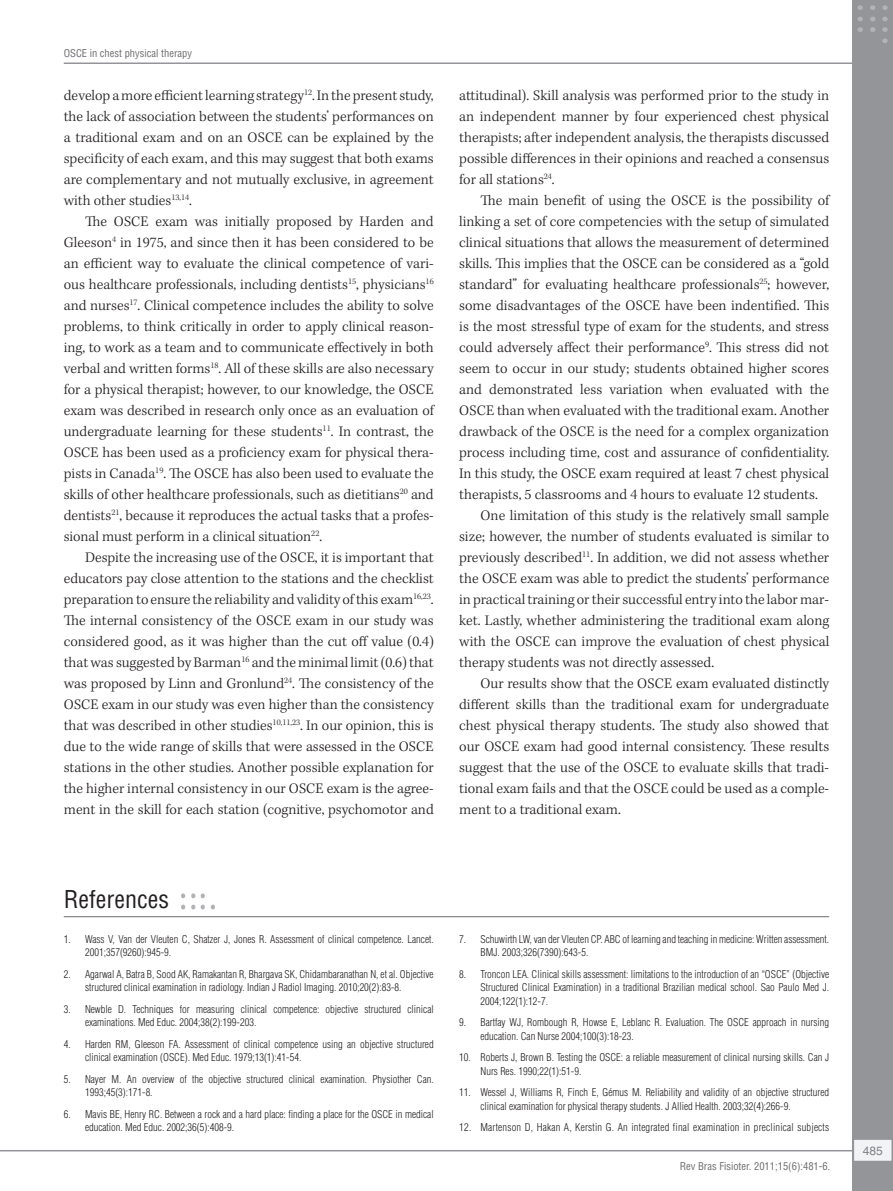
<style>
.page{position:relative;width:893px;height:1191px;background:#fff}
.page>*{position:absolute;margin:0;border:0;box-sizing:border-box;transform-origin:0 0}
.z05_3_referencias-ti{font:condensed 24px "Helvetica LT Std";color:#231f20}
.z05_0_texto_txt{font:300 15px/21px "Kepler Std";color:#231f20;text-align:justify}
.t1{font:12px "Helvetica LT Std";color:#808285}
.z05_4_referencias{font:300 condensed 10.5px/13.5px "Helvetica LT Std";color:#231f20}
.z05_4_referencias-2{font:300 condensed 10.5px "Helvetica LT Std";letter-spacing:.02em;color:#231f20}
.t2{font:condensed 10.5px "Helvetica LT Std";color:#6c6d70}
</style>
<div class="page">
<hr style="left:64px;top:916px;width:765px;height:1px;background:#6c6d70">
<svg style="left:211px;top:904px;width:4px;height:5px"></svg>
<svg style="left:201px;top:904px;width:4px;height:5px"></svg>
<svg style="left:191px;top:904px;width:4px;height:5px"></svg>
<svg style="left:181px;top:904px;width:4px;height:5px"></svg>
<svg style="left:201px;top:893px;width:4px;height:5px"></svg>
<svg style="left:191px;top:893px;width:4px;height:5px"></svg>
<svg style="left:181px;top:893px;width:4px;height:5px"></svg>
<hr style="left:0;top:1150px;width:879px;height:1px;background:#939598">
<hr style="left:64px;top:62px;width:810px;height:2px;background:#939598">
<div style="left:853px;top:0;width:40px;height:1191px;background:#939598"></div>
<div style="left:853px;top:1139px;width:39px;height:22px;background:#f2f3f4"></div>
<div style="left:853px;top:1138px;width:40px;height:24px;border:2px solid #939598"></div>
<svg style="left:857px;top:27px;width:6px;height:5px"></svg>
<svg style="left:857px;top:17px;width:6px;height:4px"></svg>
<svg style="left:857px;top:5px;width:6px;height:5px"></svg>
<svg style="left:870px;top:27px;width:5px;height:5px"></svg>
<svg style="left:870px;top:17px;width:5px;height:4px"></svg>
<svg style="left:870px;top:5px;width:5px;height:5px"></svg>
<svg style="left:882px;top:27px;width:6px;height:5px"></svg>
<svg style="left:882px;top:38px;width:6px;height:5px"></svg>
<svg style="left:882px;top:17px;width:6px;height:4px"></svg>
<svg style="left:882px;top:5px;width:6px;height:5px"></svg>
<p class="t2" style="left:64px;top:46px;width:130px">OSCE in chest physical therapy</p>
<p class="z05_0_texto_txt" style="left:64px;top:85px;width:371px">develop a more efficient learning strategy<sup>12</sup>. In the present study, the lack of association between the students’ performances on a traditional exam and on an OSCE can be explained by the specificity of each exam, and this may suggest that both exams are complementary and not mutually exclusive, in agreement with other studies<sup>13,14</sup>.</p>
<p class="z05_0_texto_txt" style="left:64px;top:211px;width:371px;text-indent:21px">The OSCE exam was initially proposed by Harden and Gleeson<sup>4</sup> in 1975, and since then it has been considered to be an efficient way to evaluate the clinical competence of vari&shy;ous healthcare professionals, including dentists<sup>15</sup>, physicians<sup>16 </sup>and nurses<sup>17</sup>. Clinical competence includes the ability to solve problems, to think critically in order to apply clinical reason&shy;ing, to work as a team and to communicate effectively in both verbal and written forms<sup>18</sup>. All of these skills are also necessary for a physical therapist; however, to our knowledge, the OSCE exam was described in research only once as an evaluation of undergraduate learning for these students<sup>11</sup>. In contrast, the OSCE has been used as a proficiency exam for physical thera&shy;pists in Canada<sup>19</sup>. The OSCE has also been used to evaluate the skills of other healthcare professionals, such as dietitians<sup>20</sup> and dentists<sup>21</sup>, because it reproduces the actual tasks that a profes&shy;sional must perform in a clinical situation<sup>22</sup>.</p>
<p class="z05_0_texto_txt" style="left:64px;top:547px;width:371px;text-indent:21px">Despite the increasing use of the OSCE, it is important that educators pay close attention to the stations and the checklist preparation to ensure the reliability and validity of this exam<sup>16,23</sup>.<br>The internal consistency of the OSCE exam in our study was considered good, as it was higher than the cut off value (0.4) that was suggested by Barman<sup>16</sup> and the minimal limit (0.6) that was proposed by Linn and Gronlund<sup>24</sup>. The consistency of the OSCE exam in our study was even higher than the consistency that was described in other studies<sup>10,11,23</sup>. In our opinion, this is due to the wide range of skills that were assessed in the OSCE stations in the other studies. Another possible explanation for the higher internal consistency in our OSCE exam is the agree&shy;ment in the skill for each station (cognitive, psychomotor and</p>
<p class="z05_0_texto_txt" style="left:459px;top:85px;width:371px">attitudinal). Skill analysis was performed prior to the study in an independent manner by four experienced chest physical therapists; after independent analysis, the therapists discussed possible differences in their opinions and reached a consensus for all stations<sup>24</sup>.</p>
<p class="z05_0_texto_txt" style="left:459px;top:190px;width:371px;text-indent:21px">The main benefit of using the OSCE is the possibility of linking a set of core competencies with the setup of simulated clinical situations that allows the measurement of determined skills. This implies that the OSCE can be considered as a “gold standard” for evaluating healthcare professionals<sup>25</sup>; however, some disadvantages of the OSCE have been indentified. This is the most stressful type of exam for the students, and stress could adversely affect their performance<sup>9</sup>. This stress did not seem to occur in our study; students obtained higher scores and demonstrated less variation when evaluated with the OSCE than when evaluated with the traditional exam. Another drawback of the OSCE is the need for a complex organization process including time, cost and assurance of confidentiality.<br>In this study, the OSCE exam required at least 7 chest physical therapists, 5 classrooms and 4 hours to evaluate 12 students.</p>
<p class="z05_0_texto_txt" style="left:459px;top:505px;width:371px;text-indent:21px">One limitation of this study is the relatively small sample size; however, the number of students evaluated is similar to previously described<sup>11</sup>. In addition, we did not assess whether the OSCE exam was able to predict the students’ performance in practical training or their successful entry into the labor mar&shy;ket. Lastly, whether administering the traditional exam along with the OSCE can improve the evaluation of chest physical therapy students was not directly assessed.</p>
<p class="z05_0_texto_txt" style="left:459px;top:673px;width:371px;text-indent:21px">Our results show that the OSCE exam evaluated distinctly different skills than the traditional exam for undergraduate chest physical therapy students. The study also showed that our OSCE exam had good internal consistency. These results suggest that the use of the OSCE to evaluate skills that tradi&shy;tional exam fails and that the OSCE could be used as a comple&shy;ment to a traditional exam.</p>
<p class="z05_3_referencias-ti" style="left:64px;top:884px;width:107px">References</p>
<p class="z05_4_referencias" style="left:85px;top:932px;width:350px;text-indent:-21px">1. Wass V, Van der Vleuten C, Shatzer J, Jones R. Assessment of clinical competence. Lancet.<br>2001;357(9260):945-9.</p>
<p class="z05_4_referencias" style="left:85px;top:967px;width:350px;text-indent:-21px">2. Agarwal A, Batra B, Sood AK, Ramakantan R, Bhargava SK, Chidambaranathan N, et al. Objective structured clinical examination in radiology. Indian J Radiol Imaging. 2010;20(2):83-8.</p>
<p class="z05_4_referencias" style="left:85px;top:1002px;width:350px;text-indent:-21px">3. Newble D. Techniques for measuring clinical competence: objective structured clinical examinations. Med Educ. 2004;38(2):199-203.</p>
<p class="z05_4_referencias" style="left:85px;top:1037px;width:350px;text-indent:-21px">4. Harden RM, Gleeson FA. Assessment of clinical competence using an objective structured clinical examination (OSCE). Med Educ. 1979;13(1):41-54.</p>
<p class="z05_4_referencias" style="left:85px;top:1072px;width:350px;text-indent:-21px">5. Nayer M. An overview of the objective structured clinical examination. Physiother Can.<br>1993;45(3):171-8.</p>
<p class="z05_4_referencias" style="left:85px;top:1107px;width:350px;text-indent:-21px">6. Mavis BE, Henry RC. Between a rock and a hard place: finding a place for the OSCE in medical education. Med Educ. 2002;36(5):408-9.</p>
<p class="z05_4_referencias" style="left:480px;top:932px;width:350px;text-indent:-21px">7. Schuwirth LW, van der Vleuten CP. ABC of learning and teaching in medicine: Written assessment.<br>BMJ. 2003;326(7390):643-5.</p>
<p class="z05_4_referencias" style="left:480px;top:967px;width:350px;text-align:justify;text-indent:-21px">8. Troncon LEA. Clinical skills assessment: limitations to the introduction of an “OSCE” (Objective Structured Clinical Examination) in a traditional Brazilian medical school. Sao Paulo Med J.<br>2004;122(1):12-7.</p>
<p class="z05_4_referencias" style="left:480px;top:1015px;width:350px;text-indent:-21px">9. Bartfay WJ, Rombough R, Howse E, Leblanc R. Evaluation. The OSCE approach in nursing education. Can Nurse 2004;100(3):18-23.</p>
<p class="z05_4_referencias" style="left:480px;top:1050px;width:350px;text-indent:-21px">10. Roberts J, Brown B. Testing the OSCE: a reliable measurement of clinical nursing skills. Can J<br>Nurs Res. 1990;22(1):51-9.</p>
<p class="z05_4_referencias" style="left:480px;top:1085px;width:350px;text-indent:-21px">11. Wessel J, Williams R, Finch E, Gémus M. Reliability and validity of an objective structured clinical examination for physical therapy students. J Allied Health. 2003;32(4):266-9.</p>
<p class="z05_4_referencias-2" style="left:459px;top:1120px;width:371px">12. Martenson D, Hakan A, Kerstin G. An integrated final examination in preclinical subjects</p>
<p class="t2" style="left:680px;top:1160px;width:152px">Rev Bras Fisioter. 2011;15(6):481-6.</p>
<p class="t1" style="left:863px;top:1143px;width:22px">485</p>
</div>
